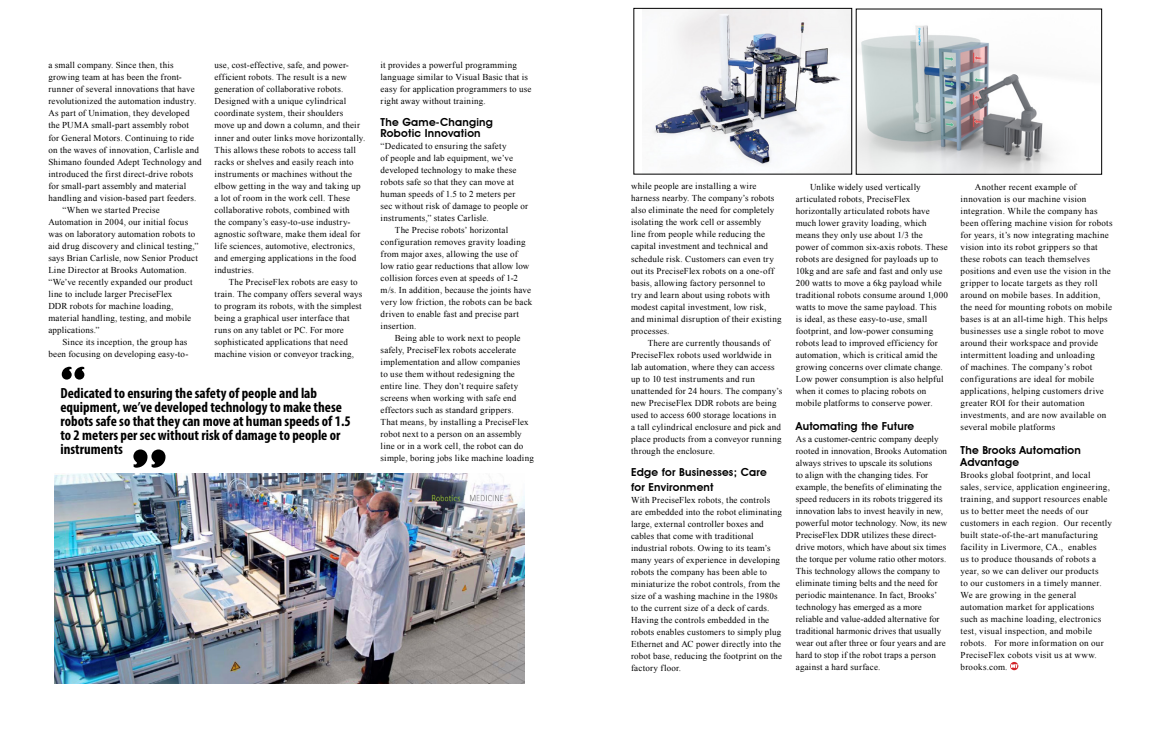
<style>
.page{position:relative;width:1163px;height:738px;background:#fff}
.page>*{position:absolute;margin:0;border:0;box-sizing:border-box;transform-origin:0 0}
.Magazine_Para_1{font:700 condensed 14.7px/14px "Myriad Pro";color:#000}
.Magazine_Para_1-2{font:600 11px/10px "Avant Garde IT Cby BT";letter-spacing:.02em;color:#000}
.Magazine_Para_1-3{font:9px/12px "Times New Roman";letter-spacing:.02em;color:#000}
</style>
<div class="page">
<img style="left:857px;top:25px;width:197px;height:148px">
<div style="left:855px;top:9px;width:246px;height:166px;border:1px solid #000"></div>
<svg style="left:1009px;top:661px;width:9px;height:8px"></svg>
<svg style="left:1010px;top:663px;width:7px;height:4px"></svg>
<img style="left:653px;top:10px;width:197px;height:162px">
<div style="left:633px;top:8px;width:219px;height:166px;border:1px solid #000"></div>
<img style="left:54px;top:473px;width:470px;height:210px">
<svg style="left:133px;top:449px;width:32px;height:18px"></svg>
<svg style="left:62px;top:366px;width:22px;height:13px"></svg>
<p class="Magazine_Para_1-3" style="left:48px;top:59px;width:155px">a small company. Since then, this growing team at has been the front&shy;runner of several innovations that have revolutionized the automation industry.<br>As part of Unimation, they developed the PUMA small-part assembly robot for General Motors. Continuing to ride on the waves of innovation, Carlisle and Shimano founded Adept Technology and introduced the first direct-drive robots for small-part assembly and material handling and vision-based part feeders.</p>
<p class="Magazine_Para_1-3" style="left:48px;top:203px;width:151px;text-indent:14px">“When we started Precise Automation in 2004, our initial focus was on laboratory automation robots to aid drug discovery and clinical testing,” says Brian Carlisle, now Senior Product Line Director at Brooks Automation. “We’ve recently expanded our product line to include larger PreciseFlex<br>DDR robots for machine loading, material handling, testing, and mobile applications.”</p>
<p class="Magazine_Para_1-3" style="left:48px;top:335px;width:141px;text-align:right">Since its inception, the group has been focusing on developing easy-to-</p>
<p class="Magazine_Para_1-3" style="left:214px;top:59px;width:152px">use, cost-effective, safe, and power&shy;efficient robots. The result is a new generation of collaborative robots.<br>Designed with a unique cylindrical coordinate system, their shoulders move up and down a column, and their inner and outer links move horizontally.<br>This allows these robots to access tall racks or shelves and easily reach into instruments or machines without the elbow getting in the way and taking up a lot of room in the work cell. These collaborative robots, combined with<br>the company’s easy-to-use industry&shy;agnostic software, make them ideal for life sciences, automotive, electronics, and emerging applications in the food industries.</p>
<p class="Magazine_Para_1-3" style="left:214px;top:275px;width:149px;text-indent:14px">The PreciseFlex robots are easy to train. The company offers several ways to program its robots, with the simplest being a graphical user interface that runs on any tablet or PC. For more sophisticated applications that need machine vision or conveyor tracking,</p>
<p class="Magazine_Para_1" style="left:60px;top:385px;width:292px">Dedicated to ensuring the safety of people and lab equipment, we’ve developed technology to make these robots safe so that they can move at human speeds of 1.5 to 2 meters per sec without risk of damage to people or instruments</p>
<p class="Magazine_Para_1-3" style="left:380px;top:59px;width:152px">it provides a powerful programming language similar to Visual Basic that is easy for application programmers to use right away without training.</p>
<p class="Magazine_Para_1-2" style="left:380px;top:117px;width:114px">The Game-Changing<br>Robotic Innovation</p>
<p class="Magazine_Para_1-3" style="left:380px;top:139px;width:149px">“Dedicated to ensuring the safety<br>of people and lab equipment, we’ve developed technology to make these robots safe so that they can move at human speeds of 1.5 to 2 meters per sec without risk of damage to people or instruments,” states Carlisle.</p>
<p class="Magazine_Para_1-3" style="left:380px;top:223px;width:153px;text-indent:14px">The Precise robots’ horizontal configuration removes gravity loading from major axes, allowing the use of low ratio gear reductions that allow low collision forces even at speeds of 1-2 m/s. In addition, because the joints have very low friction, the robots can be back driven to enable fast and precise part insertion.</p>
<p class="Magazine_Para_1-3" style="left:380px;top:331px;width:155px;text-indent:14px">Being able to work next to people safely, PreciseFlex robots accelerate implementation and allow companies<br>to use them without redesigning the entire line. They don’t require safety screens when working with safe end effectors such as standard grippers.<br>That means, by installing a PreciseFlex robot next to a person on an assembly line or in a work cell, the robot can do simple, boring jobs like machine loading</p>
<p class="Magazine_Para_1-3" style="left:631px;top:180px;width:152px">while people are installing a wire harness nearby. The company’s robots also eliminate the need for completely isolating the work cell or assembly<br>line from people while reducing the capital investment and technical and schedule risk. Customers can even try out its PreciseFlex robots on a one-off basis, allowing factory personnel to<br>try and learn about using robots with modest capital investment, low risk, and minimal disruption of their existing processes.</p>
<p class="Magazine_Para_1-3" style="left:631px;top:336px;width:153px;text-indent:17px">There are currently thousands of PreciseFlex robots used worldwide in lab automation, where they can access up to 10 test instruments and run unattended for 24 hours. The company’s new PreciseFlex DDR robots are being used to access 600 storage locations in a tall cylindrical enclosure and pick and place products from a conveyor running through the enclosure.</p>
<p class="Magazine_Para_1-2" style="left:631px;top:464px;width:137px;line-height:15px">Edge for Businesses; Care for Environment</p>
<p class="Magazine_Para_1-3" style="left:631px;top:493px;width:152px">With PreciseFlex robots, the controls are embedded into the robot eliminating large, external controller boxes and cables that come with traditional industrial robots. Owing to its team’s many years of experience in developing robots the company has been able to miniaturize the robot controls, from the size of a washing machine in the 1980s to the current size of a deck of cards.<br>Having the controls embedded in the robots enables customers to simply plug Ethernet and AC power directly into the robot base, reducing the footprint on the factory floor.</p>
<p class="Magazine_Para_1-3" style="left:795px;top:180px;width:154px;text-indent:14px">Unlike widely used vertically articulated robots, PreciseFlex horizontally articulated robots have much lower gravity loading, which means they only use about 1/3 the power of common six-axis robots. These robots are designed for payloads up to 10kg and are safe and fast and only use 200 watts to move a 6kg payload while traditional robots consume around 1,000 watts to move the same payload. This<br>is ideal, as these easy-to-use, small footprint, and low-power consuming robots lead to improved efficiency for automation, which is critical amid the growing concerns over climate change.<br>Low power consumption is also helpful when it comes to placing robots on mobile platforms to conserve power.</p>
<p class="Magazine_Para_1-2" style="left:795px;top:420px;width:120px">Automating the Future</p>
<p class="Magazine_Para_1-3" style="left:795px;top:432px;width:153px">As a customer-centric company deeply rooted in innovation, Brooks Automation always strives to upscale its solutions<br>to align with the changing tides. For example, the benefits of eliminating the speed reducers in its robots triggered its innovation labs to invest heavily in new, powerful motor technology. Now, its new PreciseFlex DDR utilizes these direct&shy;drive motors, which have about six times the torque per volume ratio other motors.<br>This technology allows the company to eliminate timing belts and the need for periodic maintenance. In fact, Brooks’ technology has emerged as a more reliable and value-added alternative for traditional harmonic drives that usually wear out after three or four years and are hard to stop if the robot traps a person against a hard surface.</p>
<p class="Magazine_Para_1-3" style="left:960px;top:180px;width:153px;text-indent:14px">Another recent example of innovation is our machine vision integration. While the company has been offering machine vision for robots for years, it’s now integrating machine vision into its robot grippers so that these robots can teach themselves positions and even use the vision in the gripper to locate targets as they roll around on mobile bases. In addition, the need for mounting robots on mobile bases is at an all-time high. This helps businesses use a single robot to move around their workspace and provide intermittent loading and unloading<br>of machines. The company’s robot configurations are ideal for mobile applications, helping customers drive greater ROI for their automation investments, and are now available on several mobile platforms</p>
<p class="Magazine_Para_1-2" style="left:960px;top:443px;width:122px;line-height:12px">The Brooks Automation<br>Advantage</p>
<p class="Magazine_Para_1-3" style="left:960px;top:468px;width:153px">Brooks global footprint, and local sales, service, application engineering, training, and support resources enable us to better meet the needs of our customers in each region. Our recently built state-of-the-art manufacturing facility in Livermore, CA., enables<br>us to produce thousands of robots a year, so we can deliver our products<br>to our customers in a timely manner.<br>We are growing in the general automation market for applications such as machine loading, electronics test, visual inspection, and mobile robots. For more information on our PreciseFlex cobots visit us at www. brooks.com.</p>
</div>
